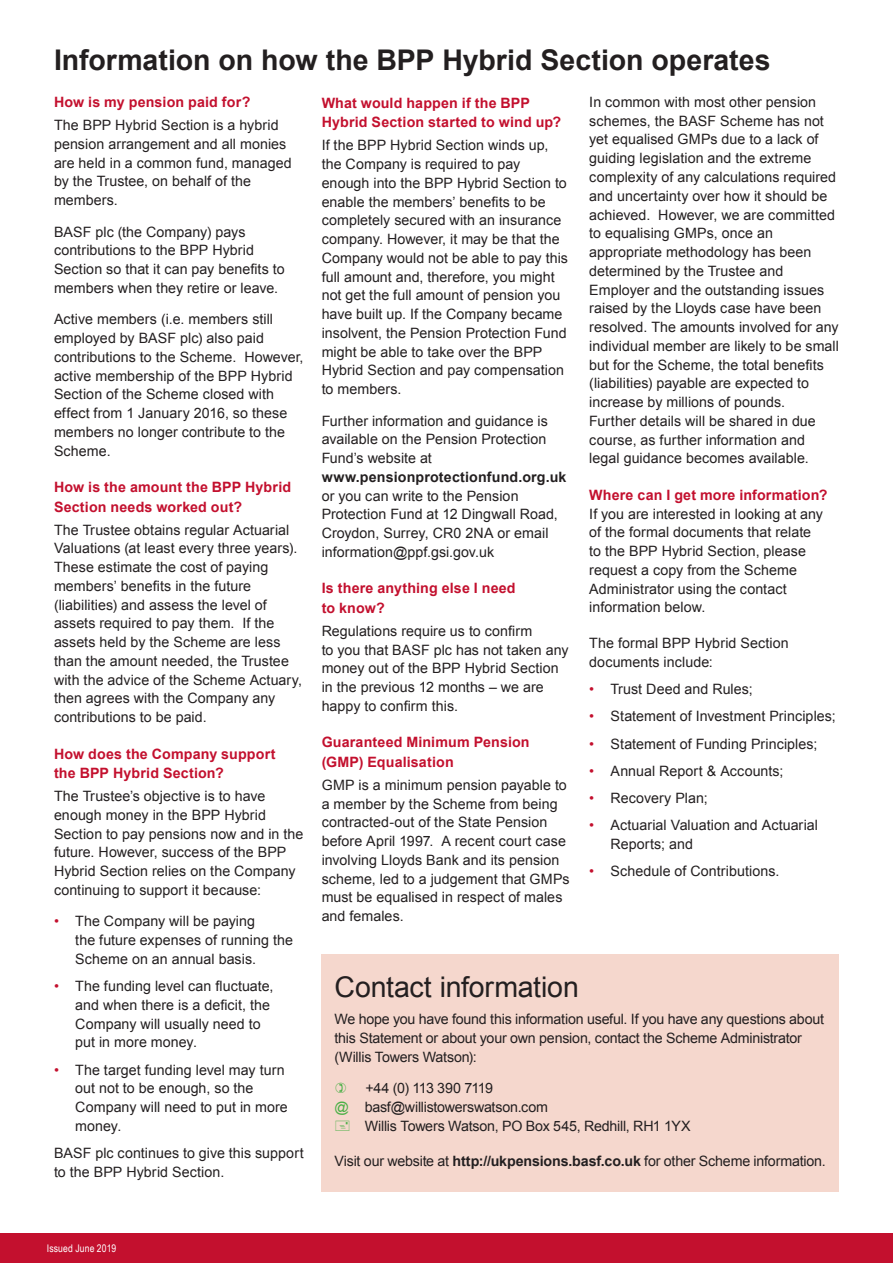
<style>
.page{position:relative;width:893px;height:1263px;background:#fff}
.page>*{position:absolute;margin:0;border:0;box-sizing:border-box;transform-origin:0 0}
._04_Copy_Header{font:700 28.5px "Arial";color:#231f20}
.t1{font:28.5px "Arial";letter-spacing:-.005em;color:#231f20}
.t2{font:14.25px/18.8px "Arial";letter-spacing:.005em;color:#231f20}
.t3{font:14.25px/18.8px "Arial";letter-spacing:-.015em;color:#231f20}
.t4{font:700 14.25px/19.5px "Arial";letter-spacing:.01em;color:#c3102e}
.t5{font:14.25px "Arial";letter-spacing:-.055em;color:#231f20}
.t6{font:10.5px "Arial Narrow";letter-spacing:.015em;color:#fff}
.s1{color:#c3102e}
.s2{font-weight:700;color:#c3102e}
.s3{font-weight:700}
.s4{color:#49b045}
</style>
<div class="page">
<div style="left:322px;top:955px;width:517px;height:237px;background:#f5d7cd"></div>
<div style="left:0;top:1233px;width:893px;height:30px;background:#c3102e"></div>
<p class="_04_Copy_Header" style="left:54px;top:39px;width:718px">Information on how the BPP Hybrid Section operates</p>
<p class="t4" style="left:54px;top:92px;width:198px">How is my pension paid for?</p>
<p class="t2" style="left:54px;top:116px;width:239px">The BPP Hybrid Section is a hybrid pension arrangement and all monies are held in a common fund, managed by the Trustee, on behalf of the members.</p>
<p class="t2" style="left:54px;top:222px;width:232px">BASF plc (the Company) pays contributions to the BPP Hybrid<br>Section so that it can pay benefits to members when they retire or leave.</p>
<p class="t2" style="left:54px;top:310px;width:251px">Active members (i.e. members still employed by BASF plc) also paid contributions to the Scheme. However, active membership of the BPP Hybrid<br>Section of the Scheme closed with effect from 1 January 2016, so these members no longer contribute to the<br>Scheme.</p>
<p class="t4" style="left:54px;top:477px;width:239px">How is the amount the BPP Hybrid<br>Section needs worked out?</p>
<p class="t2" style="left:54px;top:520px;width:250px">The Trustee obtains regular Actuarial Valuations (at least every three years).<br>These estimate the cost of paying members’ benefits in the future (liabilities) and assess the level of assets required to pay them. If the assets held by the Scheme are less than the amount needed, the Trustee with the advice of the Scheme Actuary, then agrees with the Company any contributions to be paid.</p>
<p class="t4" style="left:54px;top:744px;width:223px">How does the Company support the BPP Hybrid Section?</p>
<p class="t2" style="left:54px;top:787px;width:251px">The Trustee’s objective is to have enough money in the BPP Hybrid Section to pay pensions now and in the future. However, success of the BPP Hybrid Section relies on the Company continuing to support it because:</p>
<p class="t2" style="left:75px;top:912px;width:219px;text-indent:-21px"><span class="s1">•</span> The Company will be paying<br>the future expenses of running the<br>Scheme on an annual basis.</p>
<p class="t2" style="left:75px;top:977px;width:200px;text-indent:-21px"><span class="s1">•</span> The funding level can fluctuate, and when there is a deficit, the<br>Company will usually need to put in more money.</p>
<p class="t2" style="left:75px;top:1060px;width:214px;text-indent:-21px"><span class="s1">•</span> The target funding level may turn out not to be enough, so the<br>Company will need to put in more money.</p>
<p class="t2" style="left:54px;top:1144px;width:251px">BASF plc continues to give this support to the BPP Hybrid Section.</p>
<p class="t2" style="left:589px;top:93px;width:251px">In common with most other pension schemes, the BASF Scheme has not yet equalised GMPs due to a lack of guiding legislation and the extreme complexity of any calculations required and uncertainty over how it should be achieved. However, we are committed to equalising GMPs, once an appropriate methodology has been determined by the Trustee and Employer and the outstanding issues raised by the Lloyds case have been resolved. The amounts involved for any individual member are likely to be small but for the Scheme, the total benefits (liabilities) payable are expected to increase by millions of pounds.<br>Further details will be shared in due course, as further information and legal guidance becomes available.</p>
<p class="t2" style="left:589px;top:485px;width:240px"><span class="s2">Where can I get more information?<br></span>If you are interested in looking at any of the formal documents that relate<br>to the BPP Hybrid Section, please request a copy from the Scheme<br>Administrator using the contact information below.</p>
<p class="t2" style="left:589px;top:634px;width:201px">The formal BPP Hybrid Section documents include:</p>
<p class="t2" style="left:589px;top:680px;width:165px"><span class="s1">•</span> Trust Deed and Rules;</p>
<p class="t2" style="left:589px;top:707px;width:248px"><span class="s1">•</span> Statement of Investment Principles;</p>
<p class="t2" style="left:589px;top:734px;width:230px"><span class="s1">•</span> Statement of Funding Principles;</p>
<p class="t2" style="left:589px;top:761px;width:196px"><span class="s1">•</span> Annual Report &amp; Accounts;</p>
<p class="t2" style="left:589px;top:789px;width:120px"><span class="s1">•</span> Recovery Plan;</p>
<p class="t2" style="left:611px;top:816px;width:209px;text-indent:-21px"><span class="s1">•</span> Actuarial Valuation and Actuarial<br>Reports; and</p>
<p class="t2" style="left:589px;top:862px;width:192px"><span class="s1">•</span> Schedule of Contributions.</p>
<p class="t4" style="left:322px;top:93px;width:241px">What would happen if the BPP<br>Hybrid Section started to wind up?</p>
<p class="t2" style="left:322px;top:136px;width:248px">If the BPP Hybrid Section winds up, the Company is required to pay enough into the BPP Hybrid Section to enable the members’ benefits to be completely secured with an insurance company. However, it may be that the Company would not be able to pay this full amount and, therefore, you might not get the full amount of pension you have built up. If the Company became insolvent, the Pension Protection Fund might be able to take over the BPP Hybrid Section and pay compensation to members.</p>
<p class="t2" style="left:322px;top:411px;width:246px">Further information and guidance is available on the Pension Protection<br>Fund’s website at <span class="s3">www.pensionprotectionfund.org.uk </span>or you can write to the Pension<br>Protection Fund at 12 Dingwall Road,<br>Croydon, Surrey, CR0 2NA or email information@ppf.gsi.gov.uk</p>
<p class="t4" style="left:322px;top:579px;width:195px">Is there anything else I need to know?</p>
<p class="t2" style="left:322px;top:621px;width:248px">Regulations require us to confirm<br>to you that BASF plc has not taken any money out of the BPP Hybrid Section in the previous 12 months – we are happy to confirm this.</p>
<p class="t4" style="left:322px;top:733px;width:209px">Guaranteed Minimum Pension (GMP) Equalisation</p>
<p class="t2" style="left:322px;top:775px;width:249px">GMP is a minimum pension payable to a member by the Scheme from being contracted-out of the State Pension before April 1997. A recent court case involving Lloyds Bank and its pension scheme, led to a judgement that GMPs must be equalised in respect of males and females.</p>
<p class="t1" style="left:334px;top:967px;width:246px">Contact information</p>
<p class="t3" style="left:334px;top:1010px;width:491px">We hope you have found this information useful. If you have any questions about this Statement or about your own pension, contact the Scheme Administrator (Willis Towers Watson):</p>
<p class="t5" style="left:365px;top:1078px;width:129px">+44 (0) 113 390 7119</p>
<p class="t3" style="left:334px;top:1097px;width:215px"><span class="s4">@</span> basf@willistowerswatson.com</p>
<p class="t3" style="left:365px;top:1116px;width:327px">Willis Towers Watson, PO Box 545, Redhill, RH1 1YX</p>
<p class="t3" style="left:334px;top:1152px;width:493px">Visit our website at <span class="s3">http://ukpensions.basf.co.uk</span> for other Scheme information.</p>
<p class="t6" style="left:47px;top:1240px;width:71px">Issued June 2019</p>
</div>
